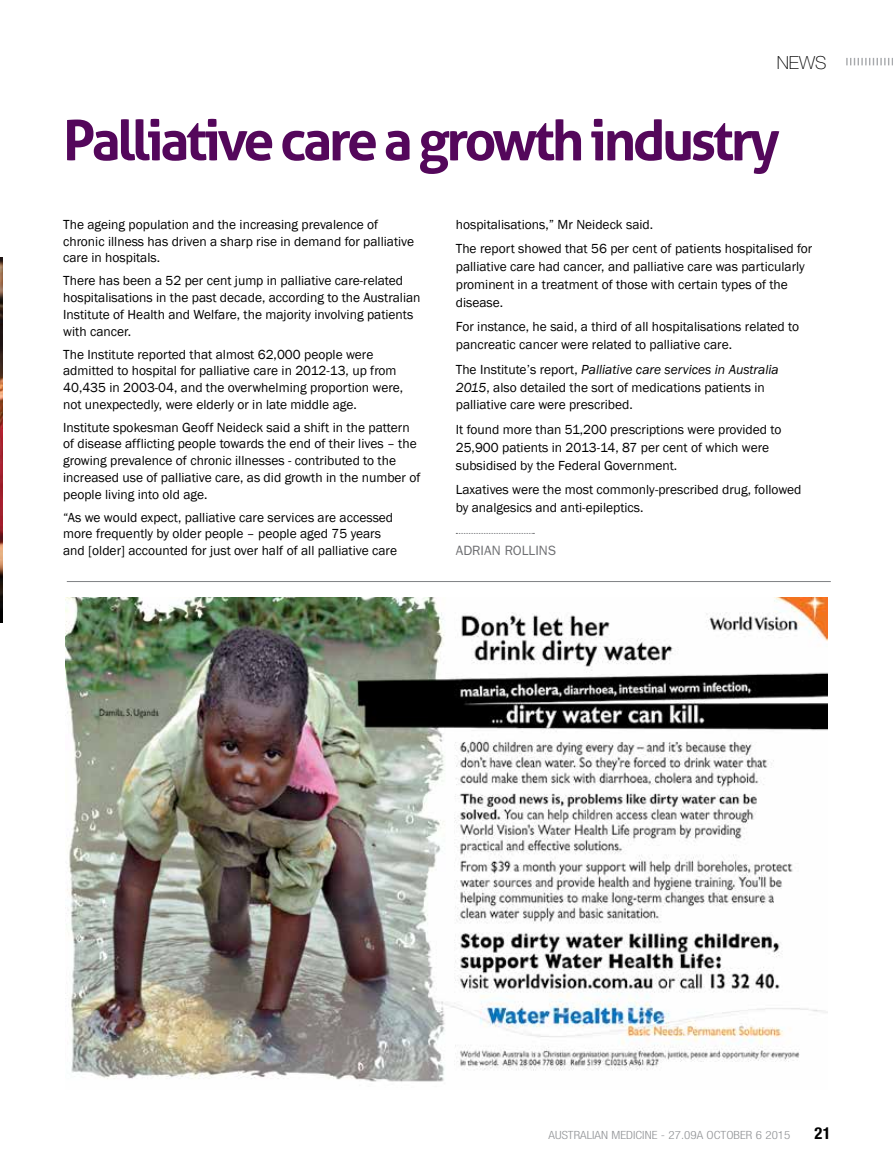
<style>
.page{position:relative;width:893px;height:1170px;background:#fff}
.page>*{position:absolute;margin:0;border:0;box-sizing:border-box;transform-origin:0 0}
.t1{font:700 55.5px "Aller";letter-spacing:-.06em;color:#54075b}
.t2{font:100 18px "Helvetica Neue";color:#000}
.t3{font:700 condensed 16.5px "Helvetica Neue";color:#000}
.t4{font:13.5px/16.6px "Franklin Gothic";color:#000}
.t5{font:13.5px "ITC Franklin Gothic Std";color:#6d6e71}
.t6{font:300 condensed 11.25px "Helvetica Neue";color:#939598;scale:1.15 1}
.s1{font-style:italic}
</style>
<div class="page">
<svg style="left:456px;top:533px;width:78px;height:1px"></svg>
<img style="left:65px;top:597px;width:763px;height:485px">
<hr style="left:67px;top:581px;width:764px;height:1px;background:#808285">
<svg style="left:846px;top:58px;width:47px;height:7px"></svg>
<img style="left:0;top:258px;width:2px;height:364px">
<h2 class="t2" style="left:777px;top:53px;width:51px">NEWS</h2>
<h1 class="t1" style="left:63px;top:106px;width:718px">Palliative care a growth industry</h1>
<p class="t4" style="left:63px;top:216px;width:352px">The ageing population and the increasing prevalence of chronic illness has driven a sharp rise in demand for palliative care in hospitals.</p>
<p class="t4" style="left:63px;top:273px;width:359px">There has been a 52 per cent jump in palliative care-related hospitalisations in the past decade, according to the Australian Institute of Health and Welfare, the majority involving patients with cancer.</p>
<p class="t4" style="left:63px;top:346px;width:342px">The Institute reported that almost 62,000 people were admitted to hospital for palliative care in 2012-13, up from 40,435 in 2003-04, and the overwhelming proportion were, not unexpectedly, were elderly or in late middle age.</p>
<p class="t4" style="left:63px;top:419px;width:359px">Institute spokesman Geoff Neideck said a shift in the pattern of disease afflicting people towards the end of their lives – the growing prevalence of chronic illnesses - contributed to the increased use of palliative care, as did growth in the number of people living into old age.</p>
<p class="t4" style="left:63px;top:509px;width:335px">“As we would expect, palliative care services are accessed more frequently by older people – people aged 75 years and [older] accounted for just over half of all palliative care</p>
<p class="t4" style="left:456px;top:212px;width:358px;line-height:24.3px">hospitalisations,” Mr Neideck said.<br>The report showed that 56 per cent of patients hospitalised for</p>
<p class="t4" style="left:456px;top:258px;width:351px;line-height:18px">palliative care had cancer, and palliative care was particularly prominent in a treatment of those with certain types of the disease.</p>
<p class="t4" style="left:456px;top:318px;width:345px;line-height:18px">For instance, he said, a third of all hospitalisations related to pancreatic cancer were related to palliative care.</p>
<p class="t4" style="left:456px;top:360px;width:325px;line-height:18px">The Institute’s report, <span class="s1">Palliative care services in Australia<br>2015</span>, also detailed the sort of medications patients in palliative care were prescribed.</p>
<p class="t4" style="left:456px;top:420px;width:327px;line-height:18px">It found more than 51,200 prescriptions were provided to<br>25,900 patients in 2013-14, 87 per cent of which were subsidised by the Federal Government.</p>
<p class="t4" style="left:456px;top:480px;width:347px;line-height:18px">Laxatives were the most commonly-prescribed drug, followed by analgesics and anti-epileptics.</p>
<p class="t5" style="left:456px;top:542px;width:102px">ADRIAN ROLLINS</p>
<p class="t6" style="left:549px;top:1128px;width:212px">AUSTRALIAN MEDICINE - 27.09A OCTOBER 6 2015</p>
<p class="t3" style="left:814px;top:1122px;width:18px">21</p>
</div>
